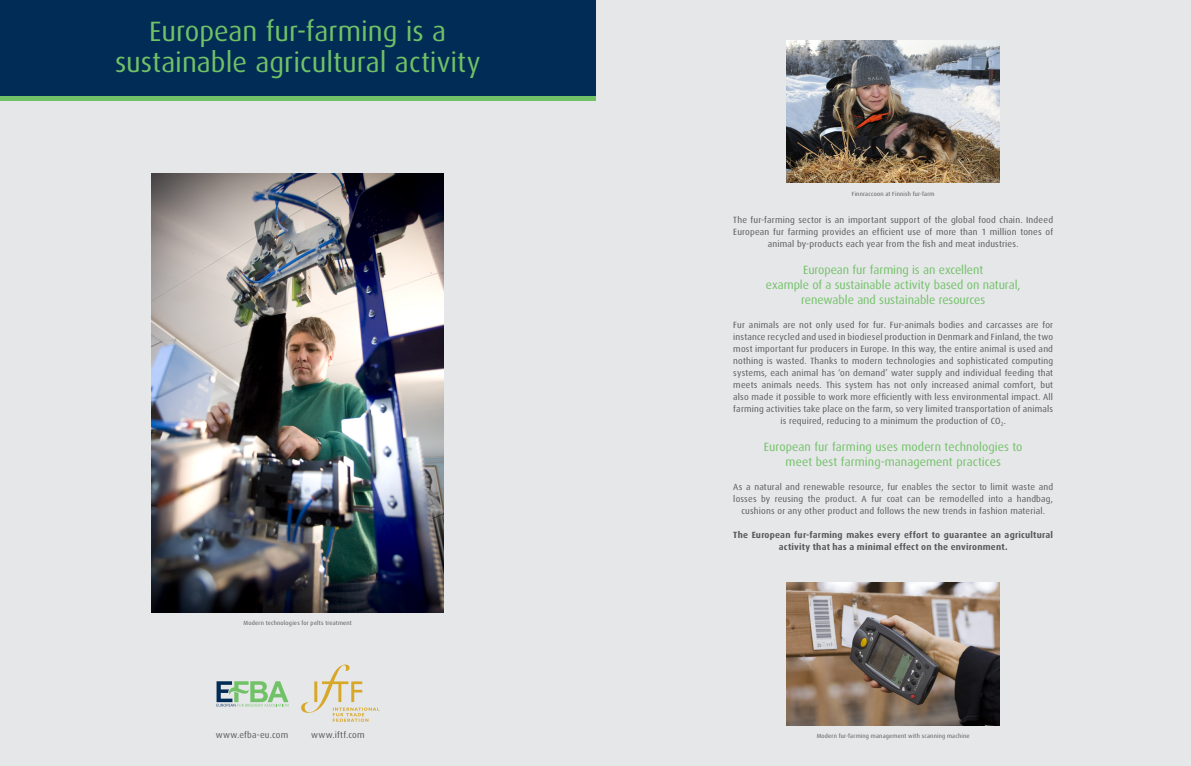
<style>
.page{position:relative;width:1191px;height:766px;background:#fff}
.page>*{position:absolute;margin:0;border:0;box-sizing:border-box;transform-origin:0 0}
.t1{font:28px/31px "Dax";color:#71c167;text-align:center}
.t2{font:12px/15px "Dax";color:#71c167;text-align:center}
.t3{font:9px/12px "Dax";letter-spacing:.02em;color:#57585a;text-align:center}
.t4{font:700 9px/12px "Dax";letter-spacing:.025em;color:#57585a;text-align:center}
.t5{font:6px "Dax";letter-spacing:.035em;color:#57585a}
</style>
<div class="page">
<div style="left:0;top:0;width:595px;height:765px;background:#e6e7e9"></div>
<div style="left:595px;top:0;width:596px;height:765px;background:#e6e7e9"></div>
<svg style="left:301px;top:664px;width:78px;height:57px"></svg>
<svg style="left:216px;top:681px;width:72px;height:25px"></svg>
<div style="left:0;top:0;width:595px;height:100px;background:#71c167"></div>
<div style="left:0;top:0;width:595px;height:96px;background:#002c55"></div>
<img style="left:151px;top:173px;width:293px;height:439px">
<img style="left:786px;top:40px;width:213px;height:142px">
<img style="left:786px;top:582px;width:213px;height:143px">
<p class="t1" style="left:115px;top:16px;width:367px">European fur-farming is a sustainable agricultural activity</p>
<p class="t5" style="left:244px;top:619px;width:110px">Modern technologies for pelts treatment</p>
<p class="t3" style="left:216px;top:728px;width:74px">www.efba-eu.com</p>
<p class="t3" style="left:311px;top:728px;width:55px">www.iftf.com</p>
<p class="t5" style="left:852px;top:190px;width:84px">Finnraccoon at Finnish fur-farm</p>
<p class="t3" style="left:733px;top:214px;width:321px">The fur-farming sector is an important support of the global food chain. Indeed<br>European fur farming provides an efficient use of more than 1 million tones of animal by-products each year from the fish and meat industries.</p>
<p class="t2" style="left:766px;top:262px;width:256px">European fur farming is an excellent<br>example of a sustainable activity based on natural, renewable and sustainable resources</p>
<p class="t3" style="left:733px;top:319px;width:321px">Fur animals are not only used for fur. Fur-animals bodies and carcasses are for instance recycled and used in biodiesel production in Denmark and Finland, the two most important fur producers in Europe. In this way, the entire animal is used and nothing is wasted. Thanks to modern technologies and sophisticated computing systems, each animal has ‘on demand’ water supply and individual feeding that meets animals needs. This system has not only increased animal comfort, but also made it possible to work more efficiently with less environmental impact. All farming activities take place on the farm, so very limited transportation of animals is required, reducing to a minimum the production of CO<sub>2</sub>.</p>
<p class="t2" style="left:764px;top:439px;width:260px">European fur farming uses modern technologies to meet best farming-management practices</p>
<p class="t3" style="left:733px;top:481px;width:321px">As a natural and renewable resource, fur enables the sector to limit waste and losses by reusing the product. A fur coat can be remodelled into a handbag, cushions or any other product and follows the new trends in fashion material.</p>
<p class="t4" style="left:733px;top:529px;width:321px">The European fur-farming makes every effort to guarantee an agricultural activity that has a minimal effect on the environment.</p>
<p class="t5" style="left:816px;top:732px;width:155px">Modern fur-farming management with scanning machine</p>
</div>
